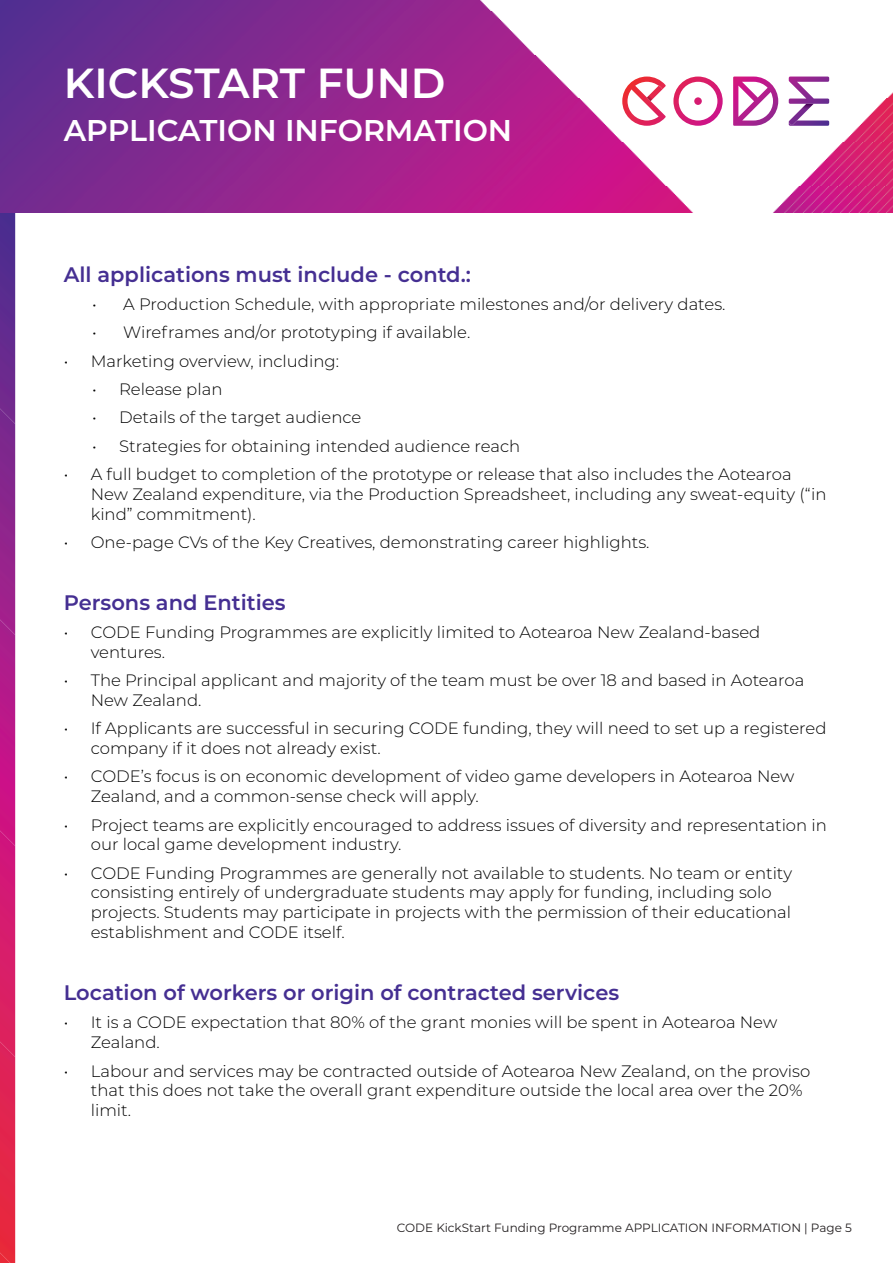
<style>
.page{position:relative;width:893px;height:1263px;background:#fff}
.page>*{position:absolute;margin:0;border:0;box-sizing:border-box;transform-origin:0 0}
.t1{font:600 42px "Montserrat";color:#fff}
.t2{font:600 30px "Montserrat";color:#fff}
.t3{font:600 21px "Montserrat";color:#452f92}
.t4{font:300 16.5px/19.8px "Montserrat";color:#000}
.t5{font:12px "Montserrat";color:#231f20}
</style>
<div class="page">
<img style="left:0;top:213px;width:15px;height:196px">
<img style="left:0;top:409px;width:15px;height:211px">
<img style="left:0;top:620px;width:15px;height:211px">
<img style="left:0;top:831px;width:15px;height:211px">
<img style="left:0;top:1042px;width:15px;height:221px">
<svg style="left:0;top:1253px;width:10px;height:10px"></svg>
<img style="left:0;top:0;width:893px;height:213px">
<svg style="left:622px;top:77px;width:207px;height:49px"></svg>
<img style="left:647px;top:86px;width:15px;height:15px">
<p class="t1" style="left:64px;top:53px;width:383px">KICKSTART FUND</p>
<p class="t2" style="left:64px;top:109px;width:450px">APPLICATION INFORMATION</p>
<p class="t3" style="left:64px;top:259px;width:409px">All applications must include - contd.:</p>
<p class="t4" style="left:92px;top:294px;width:635px">• A Production Schedule, with appropriate milestones and/or delivery dates.</p>
<p class="t4" style="left:92px;top:322px;width:380px">• Wireframes and/or prototyping if available.</p>
<p class="t4" style="left:64px;top:350px;width:277px">• Marketing overview, including:</p>
<p class="t4" style="left:92px;top:379px;width:132px">• Release plan</p>
<p class="t4" style="left:92px;top:407px;width:271px">• Details of the target audience</p>
<p class="t4" style="left:92px;top:435px;width:430px">• Strategies for obtaining intended audience reach</p>
<p class="t4" style="left:91px;top:464px;width:737px;text-indent:-27px">• A full budget to completion of the prototype or release that also includes the Aotearoa<br>New Zealand expenditure, via the Production Spreadsheet, including any sweat-equity (“in kind” commitment).</p>
<p class="t4" style="left:64px;top:531px;width:587px">• One-page CVs of the Key Creatives, demonstrating career highlights.</p>
<p class="t3" style="left:64px;top:587px;width:223px">Persons and Entities</p>
<p class="t4" style="left:91px;top:622px;width:671px;text-indent:-27px">• CODE Funding Programmes are explicitly limited to Aotearoa New Zealand-based ventures.</p>
<p class="t4" style="left:91px;top:670px;width:715px;text-indent:-27px">• The Principal applicant and majority of the team must be over 18 and based in Aotearoa<br>New Zealand.</p>
<p class="t4" style="left:91px;top:718px;width:737px;text-indent:-27px">• If Applicants are successful in securing CODE funding, they will need to set up a registered company if it does not already exist.</p>
<p class="t4" style="left:91px;top:766px;width:705px;text-indent:-27px">• CODE’s focus is on economic development of video game developers in Aotearoa New<br>Zealand, and a common-sense check will apply.</p>
<p class="t4" style="left:91px;top:814px;width:738px;text-indent:-27px">• Project teams are explicitly encouraged to address issues of diversity and representation in our local game development industry.</p>
<p class="t4" style="left:91px;top:862px;width:703px;text-indent:-27px">• CODE Funding Programmes are generally not available to students. No team or entity consisting entirely of undergraduate students may apply for funding, including solo projects. Students may participate in projects with the permission of their educational establishment and CODE itself.</p>
<p class="t3" style="left:64px;top:978px;width:557px">Location of workers or origin of contracted services</p>
<p class="t4" style="left:91px;top:1012px;width:688px;text-indent:-27px">• It is a CODE expectation that 80% of the grant monies will be spent in Aotearoa New<br>Zealand.</p>
<p class="t4" style="left:91px;top:1060px;width:721px;text-indent:-27px">• Labour and services may be contracted outside of Aotearoa New Zealand, on the proviso that this does not take the overall grant expenditure outside the local area over the 20% limit.</p>
<p class="t5" style="left:397px;top:1219px;width:457px">CODE KickStart Funding Programme APPLICATION INFORMATION | Page 5</p>
</div>
